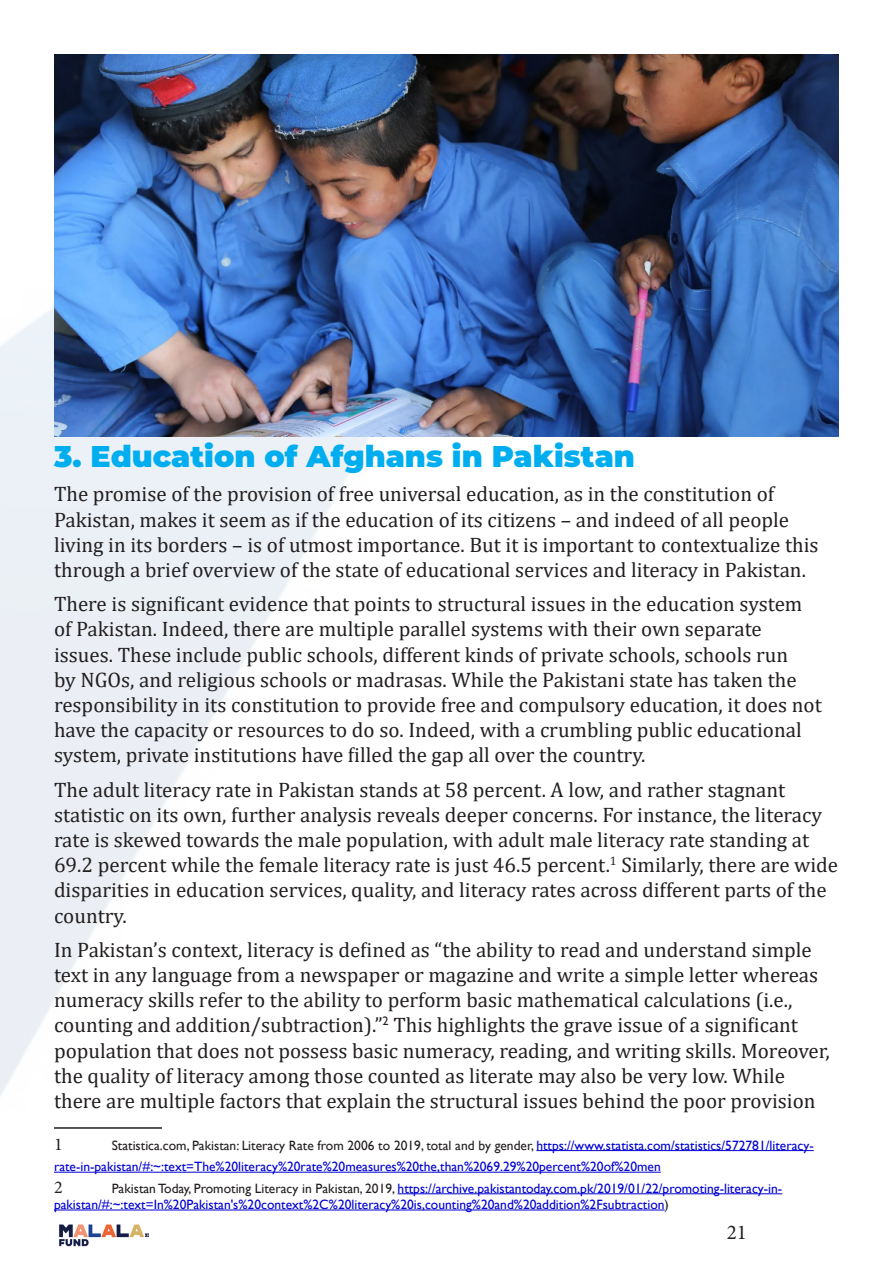
<style>
.page{position:relative;width:893px;height:1263px;background:#fff}
.page>*{position:absolute;margin:0;border:0;box-sizing:border-box;transform-origin:0 0}
.Body_Text{font:900 30px "Montserrat";color:#00aeef}
.Body_Text-2{font:21px/25.2px "Cambria";color:#231f20}
.t1{font:21px "Minion Pro";color:#231f20}
.t2{font:18px "Minion Pro";color:#231f20}
.t3{font:13.5px/21.6px "Gill Sans";color:#0000d4}
.s1{color:#231f20}
</style>
<div class="page">
<img style="left:59px;top:1224px;width:90px;height:23px">
<hr style="left:54px;top:1127px;width:108px;height:2px;background:#231f20">
<hr style="left:536px;top:1150px;width:278px;height:1px;background:#0000d4">
<hr style="left:54px;top:1172px;width:607px;height:1px;background:#0000d4">
<hr style="left:398px;top:1193px;width:384px;height:1px;background:#0000d4">
<hr style="left:54px;top:1210px;width:611px;height:1px;background:#0000d4">
<img style="left:54px;top:54px;width:785px;height:383px">
<p class="Body_Text" style="left:54px;top:434px;width:582px">3. Education of Afghans in Pakistan</p>
<p class="Body_Text-2" style="left:54px;top:481px;width:766px">The promise of the provision of free universal education, as in the constitution of Pakistan, makes it seem as if the education of its citizens – and indeed of all people living in its borders – is of utmost importance. But it is important to contextualize this through a brief overview of the state of educational services and literacy in Pakistan.</p>
<p class="Body_Text-2" style="left:54px;top:591px;width:769px">There is significant evidence that points to structural issues in the education system of Pakistan. Indeed, there are multiple parallel systems with their own separate issues. These include public schools, different kinds of private schools, schools run<br>by NGOs, and religious schools or madrasas. While the Pakistani state has taken the responsibility in its constitution to provide free and compulsory education, it does not have the capacity or resources to do so. Indeed, with a crumbling public educational system, private institutions have filled the gap all over the country.</p>
<p class="Body_Text-2" style="left:54px;top:777px;width:786px">The adult literacy rate in Pakistan stands at 58 percent. A low, and rather stagnant statistic on its own, further analysis reveals deeper concerns. For instance, the literacy rate is skewed towards the male population, with adult male literacy rate standing at 69.2 percent while the female literacy rate is just 46.5 percent.<sup>1</sup> Similarly, there are wide disparities in education services, quality, and literacy rates across different parts of the country.</p>
<p class="Body_Text-2" style="left:54px;top:937px;width:777px">In Pakistan’s context, literacy is defined as “the ability to read and understand simple text in any language from a newspaper or magazine and write a simple letter whereas numeracy skills refer to the ability to perform basic mathematical calculations (i.e., counting and addition/subtraction).”<sup>2</sup> This highlights the grave issue of a significant population that does not possess basic numeracy, reading, and writing skills. Moreover, the quality of literacy among those counted as literate may also be very low. While there are multiple factors that explain the structural issues behind the poor provision</p>
<p class="t2" style="left:54px;top:1132px;width:10px">1</p>
<p class="t3" style="left:54px;top:1134px;width:761px;text-indent:58px"><span class="s1">Statistica.com, Pakistan: Literacy Rate from 2006 to 2019, total and by gender,</span> https://www.statista.com/statistics/572781/literacy&shy;rate-in-pakistan/#:~:text=The%20literacy%20rate%20measures%20the,than%2069.29%20percent%20of%20men</p>
<p class="t2" style="left:54px;top:1175px;width:10px">2</p>
<p class="t3" style="left:54px;top:1180px;width:730px;line-height:16.2px;text-indent:58px"><span class="s1">Pakistan Today, Promoting Literacy in Pakistan, 2019,</span> https://archive.pakistantoday.com.pk/2019/01/22/promoting-literacy-in&shy;pakistan/#:~:text=In%20Pakistan's%20context%2C%20literacy%20is,counting%20and%20addition%2Fsubtraction<span class="s1">)</span></p>
<p class="t1" style="left:727px;top:1218px;width:22px">21</p>
</div>
